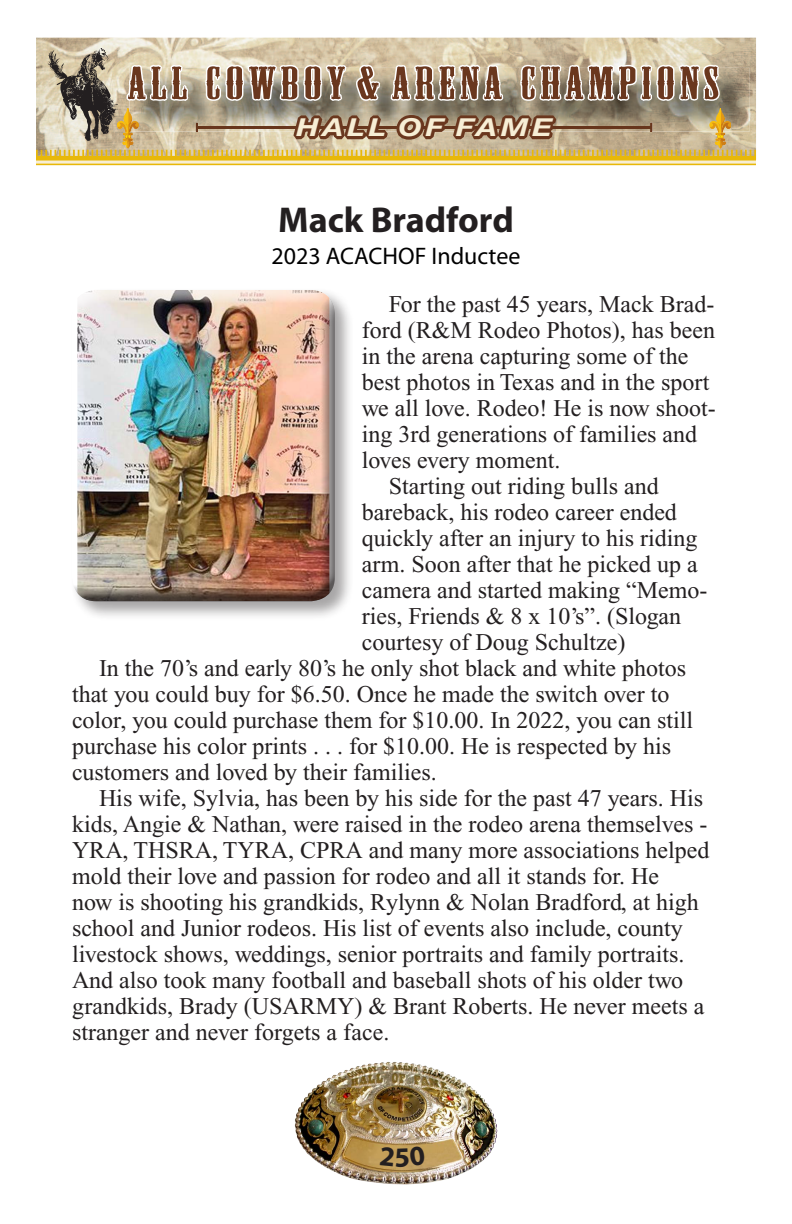
<style>
.page{position:relative;width:792px;height:1224px;background:#fff}
.page>*{position:absolute;margin:0;border:0;box-sizing:border-box;transform-origin:0 0}
.t1{font:43px "Mesquite";letter-spacing:.08em;color:#6a371e;scale:1.49 1}
.t2{font:700 36px "Myriad Pro";color:#231f20}
.t3{font:italic 700 24.8px "Helvetica Neue";letter-spacing:.13em;color:#f7eed5;scale:1.22 1}
.t4{font:24px "Times New Roman";color:#231f20}
.t5{font:24px "Myriad Pro";color:#000}
.t6{font:700 24px "Myriad Pro";color:#231f20}
</style>
<div class="page">
<svg style="left:36px;top:37px;width:720px;height:129px"></svg>
<img style="left:47px;top:48px;width:70px;height:93px">
<img style="left:294px;top:1062px;width:197px;height:123px">
<div style="left:70px;top:288px;width:285px;height:333px;background:#231f20;opacity:.4"></div>
<div style="left:70px;top:288px;width:268px;height:300px;background:#fff;opacity:.75"></div>
<div style="left:70px;top:294px;width:268px;height:310px;background:#231f20;opacity:.75"></div>
<svg style="left:380px;top:1146px;width:45px;height:21px"></svg>
<h1 class="t1" style="left:128px;top:61px;width:398px">ALL COWBOY&amp; ARENA CHAMPIONS</h1>
<p class="t3" style="left:297px;top:112px;width:211px">HALL OF FAME</p>
<h2 class="t2" style="left:278px;top:197px;width:237px">Mack Bradford</h2>
<p class="t5" style="left:272px;top:241px;width:250px">2023 ACACHOF Inductee</p>
<p class="t4" style="left:389px;top:291px;width:327px">For the past 45 years, Mack Brad-</p>
<p class="t4" style="left:362px;top:317px;width:355px">ford (R&amp;M Rodeo Photos), has been</p>
<p class="t4" style="left:362px;top:343px;width:328px">in the arena capturing some of the</p>
<p class="t4" style="left:362px;top:369px;width:349px">best photos in Texas and in the sport</p>
<p class="t4" style="left:362px;top:395px;width:356px">we all love. Rodeo! He is now shoot-</p>
<p class="t4" style="left:362px;top:421px;width:337px">ing 3rd generations of families and</p>
<p class="t4" style="left:362px;top:447px;width:200px">loves every moment.</p>
<p class="t4" style="left:389px;top:473px;width:271px">Starting out riding bulls and</p>
<p class="t4" style="left:362px;top:499px;width:317px">bareback, his rodeo career ended</p>
<p class="t4" style="left:362px;top:525px;width:337px">quickly after an injury to his riding</p>
<p class="t4" style="left:362px;top:551px;width:338px">arm. Soon after that he picked up a</p>
<p class="t4" style="left:362px;top:577px;width:347px">camera and started making “Memo-</p>
<p class="t4" style="left:362px;top:603px;width:321px">ries, Friends &amp; 8 x 10’s”. (Slogan</p>
<p class="t4" style="left:362px;top:629px;width:265px">courtesy of Doug Schultze)</p>
<p class="t4" style="left:99px;top:655px;width:589px">In the 70’s and early 80’s he only shot black and white photos</p>
<p class="t4" style="left:72px;top:681px;width:599px">that you could buy for $6.50. Once he made the switch over to</p>
<p class="t4" style="left:72px;top:707px;width:623px">color, you could purchase them for $10.00. In 2022, you can still</p>
<p class="t4" style="left:72px;top:733px;width:601px">purchase his color prints . . . for $10.00. He is respected by his</p>
<p class="t4" style="left:72px;top:759px;width:366px">customers and loved by their families.</p>
<p class="t4" style="left:99px;top:785px;width:606px">His wife, Sylvia, has been by his side for the past 47 years. His</p>
<p class="t4" style="left:72px;top:811px;width:637px">kids, Angie &amp; Nathan, were raised in the rodeo arena themselves -</p>
<p class="t4" style="left:72px;top:837px;width:639px">YRA, THSRA, TYRA, CPRA and many more associations helped</p>
<p class="t4" style="left:72px;top:863px;width:589px">mold their love and passion for rodeo and all it stands for. He</p>
<p class="t4" style="left:72px;top:889px;width:628px">now is shooting his grandkids, Rylynn &amp; Nolan Bradford, at high</p>
<p class="t4" style="left:72px;top:915px;width:612px">school and Junior rodeos. His list of events also include, county</p>
<p class="t4" style="left:72px;top:941px;width:614px">livestock shows, weddings, senior portraits and family portraits.</p>
<p class="t4" style="left:72px;top:967px;width:613px">And also took many football and baseball shots of his older two</p>
<p class="t4" style="left:72px;top:993px;width:634px">grandkids, Brady (USARMY) &amp; Brant Roberts. He never meets a</p>
<p class="t4" style="left:72px;top:1019px;width:319px">stranger and never forgets a face.</p>
<p class="t6" style="left:389px;top:1157px;width:15px">1</p>
</div>
